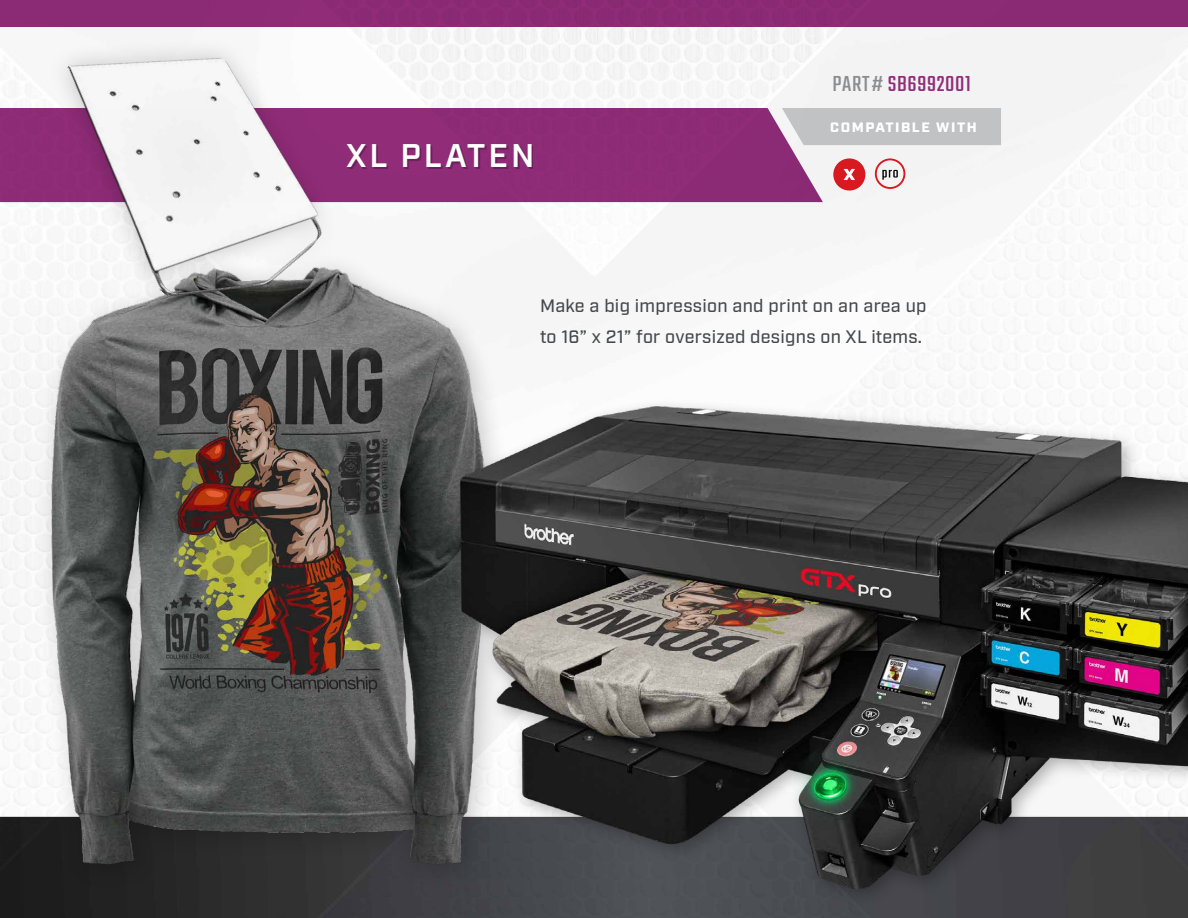
<style>
.page{position:relative;width:1188px;height:918px;background:#fff}
.page>*{position:absolute;margin:0;border:0;box-sizing:border-box;transform-origin:0 0}
.t1{font:600 32.7px "Industry";letter-spacing:.09em;color:#fff}
.t2{font:24px "Teko";letter-spacing:.025em;color:#922d7a}
.t3{font:500 18px/31.5px "Industry";letter-spacing:.015em;color:#46494b}
.t4{font:900 13.65px "Industry";letter-spacing:.11em;color:#fff;scale:1.05 1}
.s1{color:#8a8c8e}
</style>
<div class="page">
<img style="left:0;top:27px;width:1188px;height:891px">
<div style="left:34px;top:251px;width:477px;height:640px;background:#000;opacity:.2"></div>
<img style="left:50px;top:267px;width:434px;height:612px">
<div style="left:369px;top:108px;width:454px;height:94px;background:#8e2b77"></div>
<div style="left:349px;top:146px;width:184px;height:23px;background:#000;opacity:.25"></div>
<div style="left:782px;top:108px;width:219px;height:37px;background:#c0c2c3"></div>
<img style="left:0;top:27px;width:369px;height:321px">
<div style="left:0;top:0;width:1188px;height:27px;background:#8c2b75"></div>
<div style="left:833px;top:158px;width:32px;height:33px;background:#d71920;border-radius:50%"></div>
<svg style="left:844px;top:169px;width:11px;height:11px"></svg>
<div style="left:875px;top:158px;width:30px;height:31px;border:2px solid #d71920;border-radius:50%"></div>
<svg style="left:882px;top:170px;width:16px;height:10px"></svg>
<div style="left:450px;top:397px;width:738px;height:510px;background:#000;opacity:.3"></div>
<img style="left:460px;top:407px;width:728px;height:481px">
<h1 class="t1" style="left:346px;top:136px;width:190px">XL PLATEN</h1>
<h2 class="t2" style="left:833px;top:71px;width:140px"><span class="s1">PART#</span> SB6992001</h2>
<p class="t4" style="left:830px;top:119px;width:141px">COMPATIBLE WITH</p>
<p class="t3" style="left:540px;top:290px;width:388px">Make a big impression and print on an area up to 16” x 21” for oversized designs on XL items.</p>
</div>
